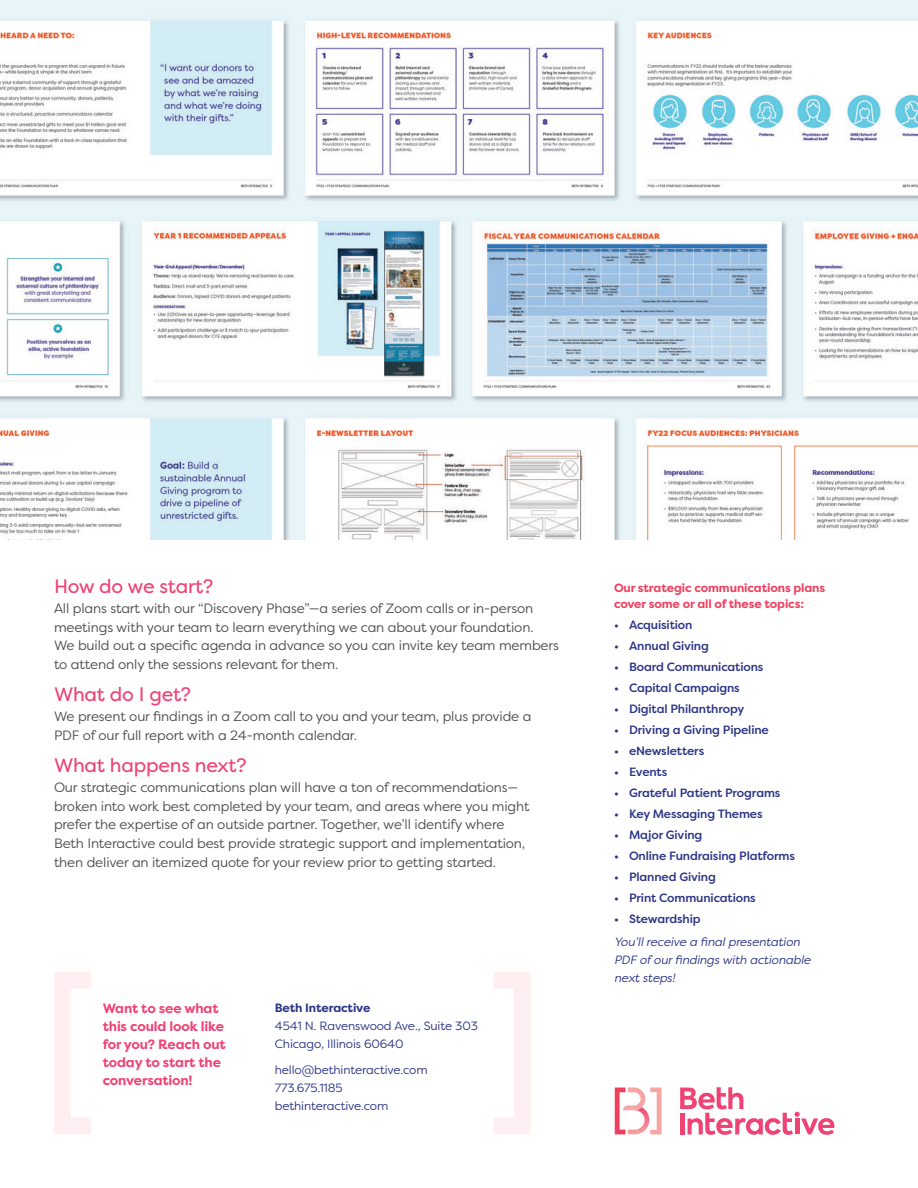
<style>
.page{position:relative;width:918px;height:1188px;background:#fff}
.page>*{position:absolute;margin:0;border:0;box-sizing:border-box;transform-origin:0 0}
.Body_Head{font:19.5px "Filson Pro";letter-spacing:-.01em;color:#ef4375}
.Body{font:13.5px/18.8px "Filson Pro";letter-spacing:-.01em;color:#4d4d4f}
.t1{font:700 13.5px/18px "Filson Pro";letter-spacing:-.01em;color:#ef4375}
.Bullet_List{font:500 12px "Filson Pro";letter-spacing:-.01em;color:#2b3485}
.t2{font:12px/18px "Filson Pro";letter-spacing:-.01em;color:#2b3485}
.Bullet_List-2{font:italic 12px/18px "Filson Pro";letter-spacing:-.01em;color:#2b3485}
.Bullet_list_head{font:700 12px/16.5px "Filson Pro";letter-spacing:-.01em;color:#ef405f}
.s1{font-weight:700}
</style>
<div class="page">
<svg style="left:54px;top:972px;width:37px;height:162px"></svg>
<svg style="left:494px;top:972px;width:37px;height:162px"></svg>
<img style="left:0;top:0;width:918px;height:540px">
<svg style="left:615px;top:1087px;width:47px;height:47px"></svg>
<svg style="left:680px;top:1087px;width:155px;height:48px"></svg>
<p class="Body_Head" style="left:54px;top:573px;width:161px">How do we start?</p>
<p class="Body" style="left:54px;top:598px;width:507px">All plans start with our “Discovery Phase”—a series of Zoom calls or in-person meetings with your team to learn everything we can about your foundation.<br>We build out a specific agenda in advance so you can invite key team members to attend only the sessions relevant for them.</p>
<p class="Body_Head" style="left:54px;top:681px;width:139px">What do I get?</p>
<p class="Body" style="left:54px;top:707px;width:479px">We present our findings in a Zoom call to you and your team, plus provide a<br>PDF of our full report with a 24-month calendar.</p>
<p class="Body_Head" style="left:54px;top:752px;width:194px">What happens next?</p>
<p class="Body" style="left:54px;top:777px;width:477px">Our strategic communications plan will have a ton of recommendations— broken into work best completed by your team, and areas where you might prefer the expertise of an outside partner. Together, we’ll identify where Beth Interactive could best provide strategic support and implementation, then deliver an itemized quote for your review prior to getting started.</p>
<p class="t1" style="left:103px;top:1000px;width:125px">Want to see what this could look like for you? Reach out today to start the conversation!</p>
<p class="t2" style="left:275px;top:999px;width:205px"><span class="s1">Beth Interactive<br></span>4541 N. Ravenswood Ave., Suite 303<br>Chicago, Illinois 60640</p>
<p class="t2" style="left:275px;top:1060px;width:154px">hello@bethinteractive.com<br>773.675.1185 bethinteractive.com</p>
<p class="Bullet_list_head" style="left:614px;top:579px;width:213px">Our strategic communications plans cover some or all of these topics:</p>
<p class="Bullet_List" style="left:614px;top:617px;width:80px">• Acquisition</p>
<p class="Bullet_List" style="left:614px;top:638px;width:96px">• Annual Giving</p>
<p class="Bullet_List" style="left:614px;top:659px;width:151px">• Board Communications</p>
<p class="Bullet_List" style="left:614px;top:680px;width:127px">• Capital Campaigns</p>
<p class="Bullet_List" style="left:614px;top:701px;width:132px">• Digital Philanthropy</p>
<p class="Bullet_List" style="left:614px;top:722px;width:156px">• Driving a Giving Pipeline</p>
<p class="Bullet_List" style="left:614px;top:743px;width:92px">• eNewsletters</p>
<p class="Bullet_List" style="left:614px;top:764px;width:55px">• Events</p>
<p class="Bullet_List" style="left:614px;top:785px;width:168px">• Grateful Patient Programs</p>
<p class="Bullet_List" style="left:614px;top:806px;width:150px">• Key Messaging Themes</p>
<p class="Bullet_List" style="left:614px;top:827px;width:90px">• Major Giving</p>
<p class="Bullet_List" style="left:614px;top:848px;width:183px">• Online Fundraising Platforms</p>
<p class="Bullet_List" style="left:614px;top:869px;width:103px">• Planned Giving</p>
<p class="Bullet_List" style="left:614px;top:890px;width:143px">• Print Communications</p>
<p class="Bullet_List" style="left:614px;top:911px;width:88px">• Stewardship</p>
<p class="Bullet_List-2" style="left:614px;top:932px;width:198px">You’ll receive a final presentation<br>PDF of our findings with actionable next steps!</p>
</div>
